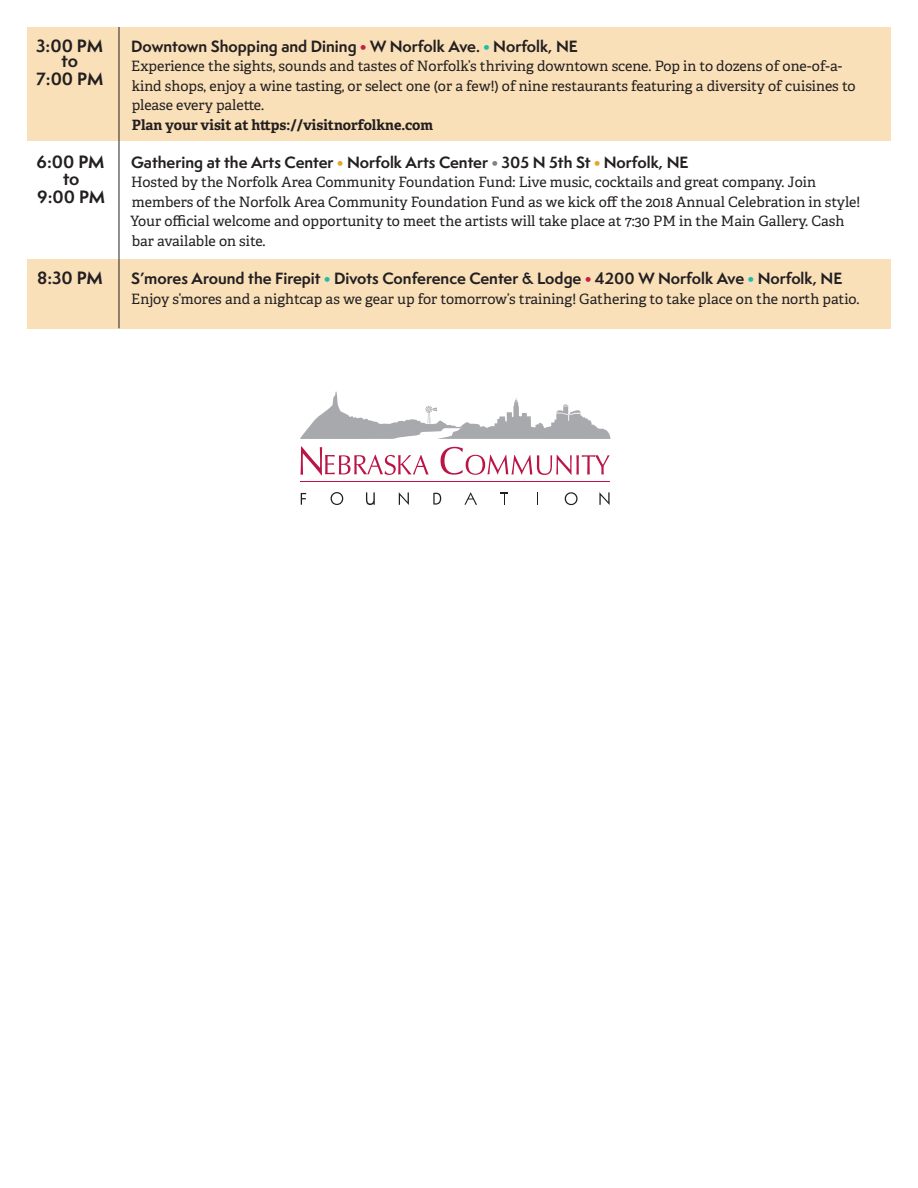
<style>
.page{position:relative;width:918px;height:1188px;background:#fff}
.page>*{position:absolute;margin:0;border:0;box-sizing:border-box;transform-origin:0 0}
.t1{font:700 16.5px/18px "Semplicita Pro";letter-spacing:-.01em;color:#231f20;text-align:center}
.t2{font:700 15px "Semplicita Pro";color:#231f20}
.t3{font:14.25px/19.5px "Adelle PE";color:#231f20}
.t4{font:700 14.25px "Adelle PE";color:#231f20}
.s1{color:#c61e48}
.s2{color:#22bcac}
.s3{color:#eaa52b}
.s4{color:#808385}
</style>
<div class="page">
<div style="left:27px;top:259px;width:864px;height:69px;background:#f9e0b9"></div>
<div style="left:27px;top:27px;width:864px;height:113px;background:#f9e0b9"></div>
<svg style="left:300px;top:392px;width:310px;height:47px"></svg>
<svg style="left:301px;top:447px;width:128px;height:28px"></svg>
<svg style="left:441px;top:447px;width:169px;height:28px"></svg>
<svg style="left:301px;top:493px;width:5px;height:12px"></svg>
<svg style="left:331px;top:492px;width:12px;height:13px"></svg>
<svg style="left:366px;top:492px;width:9px;height:13px"></svg>
<svg style="left:433px;top:493px;width:8px;height:12px"></svg>
<svg style="left:399px;top:492px;width:10px;height:13px"></svg>
<svg style="left:599px;top:492px;width:11px;height:13px"></svg>
<svg style="left:464px;top:492px;width:13px;height:13px"></svg>
<svg style="left:500px;top:493px;width:8px;height:12px"></svg>
<svg style="left:537px;top:492px;width:1px;height:13px"></svg>
<svg style="left:565px;top:492px;width:13px;height:13px"></svg>
<hr style="left:300px;top:482px;width:310px;height:1px;background:#bc1446">
<hr style="left:119px;top:27px;width:1px;height:301px;background:#231f20">
<p class="t1" style="left:36px;top:36px;width:68px">3:00 PM</p>
<p class="t2" style="left:131px;top:35px;width:448px">Downtown Shopping and Dining <span class="s1">•</span> W Norfolk Ave. <span class="s2">•</span> Norfolk, NE</p>
<p class="t3" style="left:131px;top:56px;width:726px">Experience the sights, sounds and tastes of Norfolk’s thriving downtown scene. Pop in to dozens of one-of-a&shy;kind shops, enjoy a wine tasting, or select one (or a few!) of nine restaurants featuring a diversity of cuisines to please every palette.</p>
<p class="t4" style="left:132px;top:114px;width:303px">Plan your visit at https://visitnorfolkne.com</p>
<p class="t1" style="left:36px;top:152px;width:69px">6:00 PM</p>
<p class="t2" style="left:131px;top:151px;width:559px">Gathering at the Arts Center <span class="s3">•</span> Norfolk Arts Center <span class="s4">•</span> 305 N 5th St <span class="s3">•</span> Norfolk, NE</p>
<p class="t3" style="left:131px;top:172px;width:731px">Hosted by the Norfolk Area Community Foundation Fund: Live music, cocktails and great company. Join members of the Norfolk Area Community Foundation Fund as we kick off the 2018 Annual Celebration in style!<br>Your official welcome and opportunity to meet the artists will take place at 7:30 PM in the Main Gallery. Cash bar available on site.</p>
<p class="t1" style="left:37px;top:269px;width:67px">8:30 PM</p>
<p class="t2" style="left:131px;top:267px;width:713px">S’mores Around the Firepit <span class="s2">•</span> Divots Conference Center &amp; Lodge <span class="s1">•</span> 4200 W Norfolk Ave <span class="s2">•</span> Norfolk, NE</p>
<p class="t3" style="left:131px;top:288px;width:730px">Enjoy s’mores and a nightcap as we gear up for tomorrow’s training! Gathering to take place on the north patio.</p>
<p class="t1" style="left:36px;top:51px;width:69px">to<br>7:00 PM</p>
<p class="t1" style="left:37px;top:169px;width:69px">to<br>9:00 PM</p>
</div>
